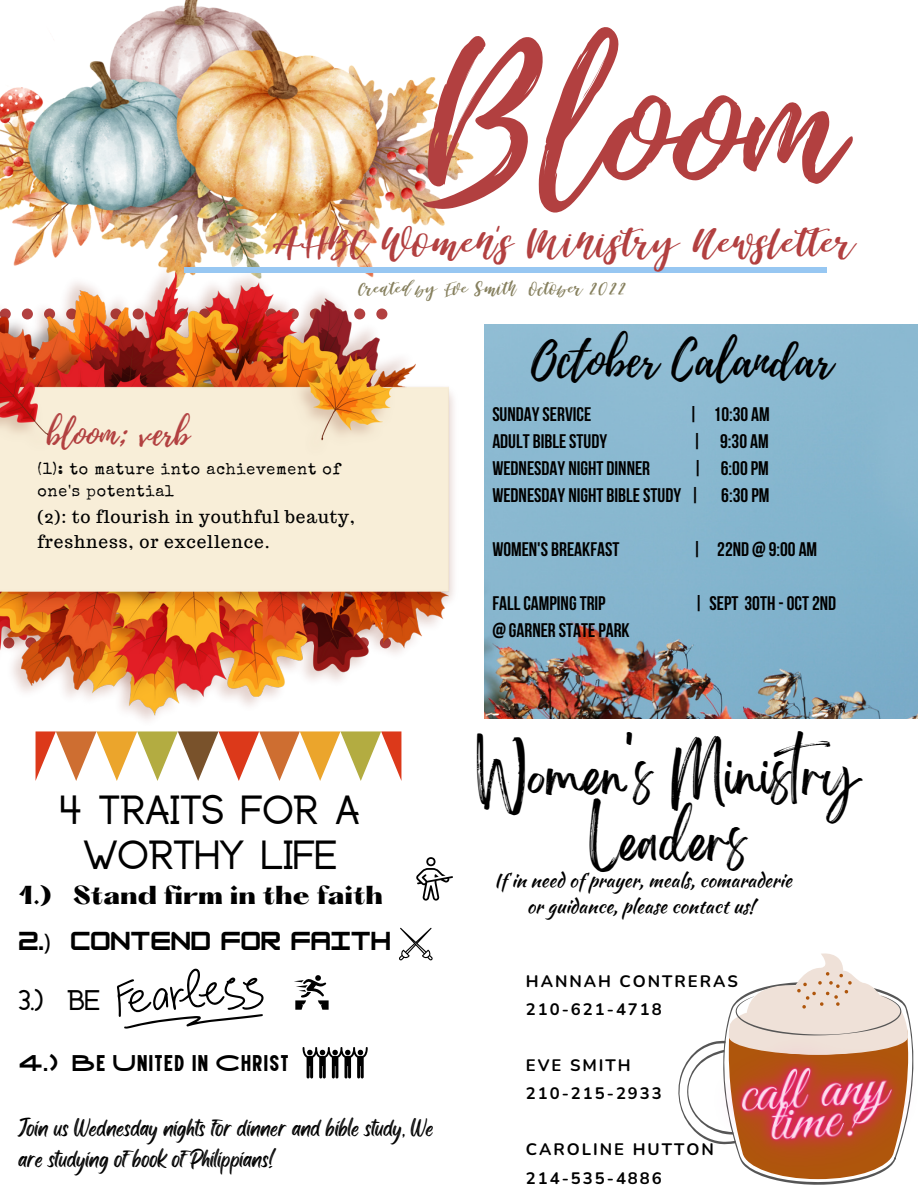
<style>
.page{position:relative;width:918px;height:1188px;background:#fff}
.page>*{position:absolute;margin:0;border:0;box-sizing:border-box;transform-origin:0 0}
.t1{font:180px "Playlist Script";color:#b24040}
.t2{font:48.15px/66.2px "Brightwall";color:#000;text-align:center}
.t3{font:48px "Battery";color:#b24040}
.t4{font:48px "Playlist Script";color:#000}
.t5{font:33.6px "Playlist Script";color:#b24040}
.t6{font:700 32.55px/45.2px "Anchorage";color:#000;text-align:center}
.t7{font:22.8px/31px "Black Bones";color:#000}
.t8{font:900 22.8px "Hatton";color:#000}
.t9{font:22.8px "High Cruiser";color:#000}
.t10{font:700 22.8px "HK Modular";color:#000}
.t11{font:700 22.8px "Anchorage";color:#000}
.t12{font:21px "Battery";color:#86805e}
.t13{font:700 19.65px/27px "Bebas Neue";color:#000;text-align:right}
.t14{font:19.05px/25.8px "Kaushan Script";color:#000;text-align:center}
.t15{font:17.25px/24.8px "Trocchi";letter-spacing:.05em;color:#000}
.t16{font:700 16.65px/28px "Nunito";letter-spacing:.12em;color:#000}
.t17{font:16.05px/22.5px "Special Elite";letter-spacing:.05em;color:#000}
.s1{font-family:"Noto Sans";font-weight:400}
</style>
<div class="page">
<img style="left:0;top:0;width:473px;height:259px">
<div style="left:185px;top:267px;width:642px;height:6px;background:#97c7f2"></div>
<img style="left:485px;top:325px;width:433px;height:394px">
<img style="left:0;top:259px;width:454px;height:461px">
<svg style="left:36px;top:731px;width:365px;height:50px"></svg>
<svg style="left:416px;top:857px;width:37px;height:44px"></svg>
<svg style="left:294px;top:975px;width:35px;height:35px"></svg>
<svg style="left:117px;top:968px;width:147px;height:61px"></svg>
<svg style="left:303px;top:1047px;width:65px;height:31px"></svg>
<svg style="left:399px;top:928px;width:34px;height:32px"></svg>
<img style="left:678px;top:965px;width:236px;height:220px">
<h1 class="t1" style="left:423px;top:-3px;width:418px">Bloom</h1>
<h3 class="t3" style="left:273px;top:214px;width:583px">AHBC Women's Ministry Newsletter</h3>
<p class="t12" style="left:358px;top:275px;width:270px">Created by Eve Smith October 2022</p>
<h3 class="t5" style="left:47px;top:409px;width:144px">bloom; verb</h3>
<p class="t17" style="left:37px;top:459px;width:304px">(1): to mature into achievement of one's potential</p>
<p class="t15" style="left:37px;top:504px;width:319px">(2): to flourish in youthful beauty, freshness, or excellence.</p>
<h3 class="t6" style="left:60px;top:792px;width:301px">4 TRAITS FOR A<br>WORTHY LIFE</h3>
<p class="t8" style="left:18px;top:885px;width:366px">1.) Stand firm in the faith</p>
<p class="t10" style="left:18px;top:927px;width:374px">2.<span class="s1">)</span> CONTEND FOR FAITH</p>
<p class="t11" style="left:18px;top:990px;width:83px">3.) BE</p>
<p class="t9" style="left:18px;top:1051px;width:273px">4.) BE UNITED IN CHRIST</p>
<p class="t7" style="left:18px;top:1112px;width:417px">Join us Wednesday nights for dinner and bible study, We are studying of book of Philippians!</p>
<h3 class="t4" style="left:531px;top:326px;width:303px">October Calandar</h3>
<p class="t13" style="left:492px;top:403px;width:101px">SUNDAYSERVICE</p>
<p class="t13" style="left:689px;top:403px;width:83px">| 10:30 AM</p>
<p class="t13" style="left:492px;top:430px;width:116px">ADULT BIBLESTUDY</p>
<p class="t13" style="left:692px;top:430px;width:78px">| 9:30 AM</p>
<p class="t13" style="left:492px;top:457px;width:159px">WEDNESDAY NIGHT DINNER</p>
<p class="t13" style="left:492px;top:457px;width:279px">| 6:00PM<br>WEDNESDAY NIGHT BIBLESTUDY | 6:30PM</p>
<p class="t13" style="left:492px;top:538px;width:129px">WOMEN'S BREAKFAST</p>
<p class="t13" style="left:692px;top:538px;width:127px">| 22ND@9:00 AM</p>
<p class="t13" style="left:492px;top:592px;width:115px">FALLCAMPINGTRIP</p>
<p class="t13" style="left:694px;top:592px;width:144px">| SEPT 30TH -OCT2ND</p>
<p class="t13" style="left:492px;top:619px;width:139px">@GARNER STATEPARK</p>
<h2 class="t2" style="left:476px;top:753px;width:385px">Women's Ministry<br>Leaders</h2>
<p class="t14" style="left:494px;top:868px;width:299px">If in need of prayer, meals, comaraderie or guidance, please contact us!</p>
<p class="t16" style="left:526px;top:968px;width:214px">HANNAH CONTRERAS<br>210-621-4718</p>
<p class="t16" style="left:526px;top:1052px;width:137px">EVE SMITH<br>210-215-2933</p>
<p class="t16" style="left:526px;top:1136px;width:189px">CAROLINE HUTTON<br>214-535-4886</p>
</div>
